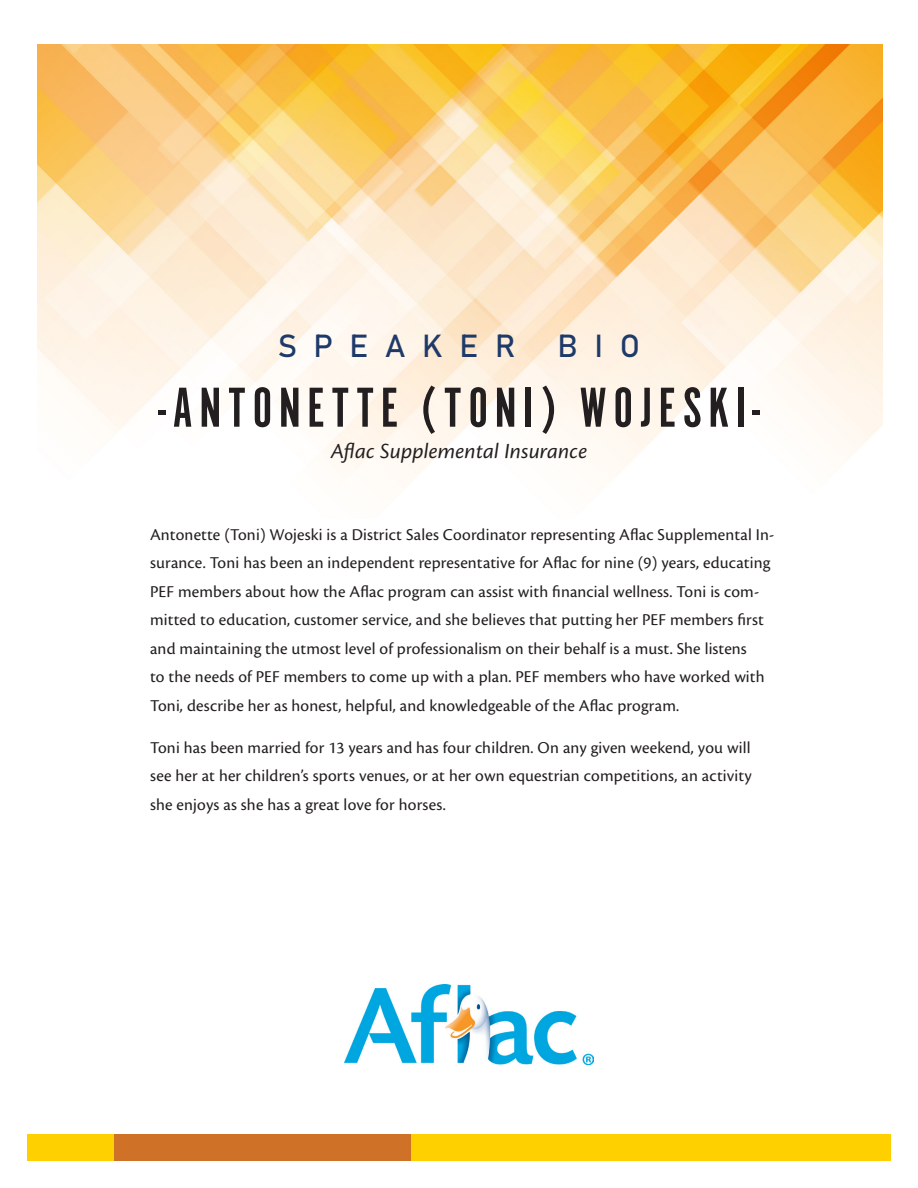
<style>
.page{position:relative;width:918px;height:1188px;background:#fff}
.page>*{position:absolute;margin:0;border:0;box-sizing:border-box;transform-origin:0 0}
.t1{font:58.5px "Alternate Got No 1 D";letter-spacing:.115em;color:#231f20}
.t2{font:31.5px "Bahnschrift";letter-spacing:.53em;color:#1e3a69}
.t3{font:italic 22.5px "Cronos Pro";letter-spacing:.005em;color:#231f20}
.t4{font:17.25px/28.5px "Cronos Pro";letter-spacing:.01em;color:#231f20}
</style>
<div class="page">
<img style="left:38px;top:44px;width:844px;height:459px">
<div style="left:27px;top:1134px;width:864px;height:27px;background:#ffd000"></div>
<img style="left:345px;top:985px;width:249px;height:79px">
<div style="left:114px;top:1134px;width:297px;height:27px;background:#cf7227"></div>
<p class="t2" style="left:278px;top:326px;width:239px">SPEAKER</p>
<p class="t2" style="left:557px;top:326px;width:84px">BIO</p>
<p class="t1" style="left:158px;top:377px;width:604px">-ANTONETTE (TONI) WOJESKI-</p>
<p class="t3" style="left:331px;top:438px;width:258px">Aflac Supplemental Insurance</p>
<p class="t4" style="left:150px;top:520px;width:626px">Antonette (Toni) Wojeski is a District Sales Coordinator representing Aflac Supplemental In&shy;surance. Toni has been an independent representative for Aflac for nine (9) years, educating PEF members about how the Aflac program can assist with financial wellness. Toni is com&shy;mitted to education, customer service, and she believes that putting her PEF members first and maintaining the utmost level of professionalism on their behalf is a must. She listens<br>to the needs of PEF members to come up with a plan. PEF members who have worked with Toni, describe her as honest, helpful, and knowledgeable of the Aflac program.</p>
<p class="t4" style="left:150px;top:733px;width:603px;text-align:justify">Toni has been married for 13 years and has four children. On any given weekend, you will see her at her children’s sports venues, or at her own equestrian competitions, an activity she enjoys as she has a great love for horses.</p>
</div>
